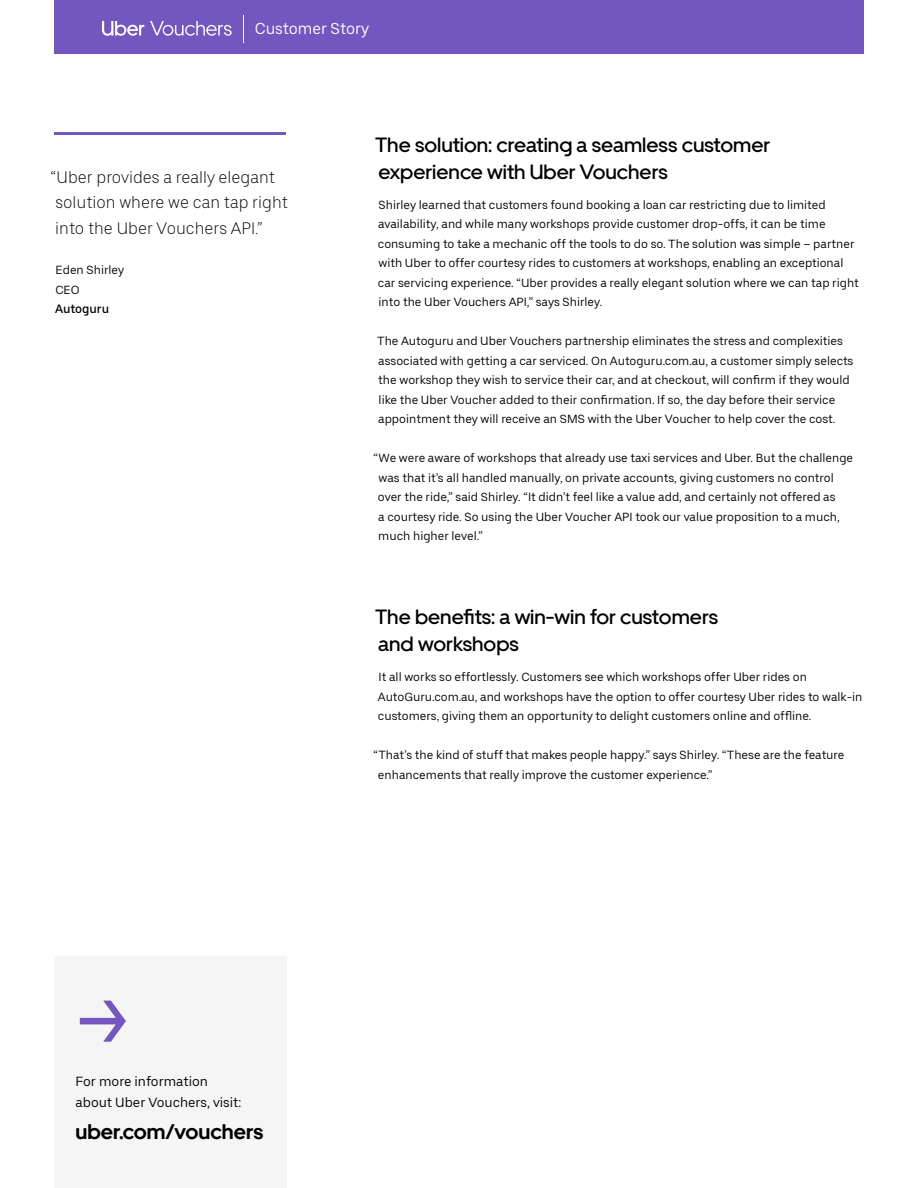
<style>
.page{position:relative;width:918px;height:1188px;background:#fff}
.page>*{position:absolute;margin:0;border:0;box-sizing:border-box;transform-origin:0 0}
.t1{font:700 54.75px "Uber Move";color:#7356bf}
.t2{font:500 21px/27px "Uber Move";color:#000}
.t3{font:700 21px "Uber Move";color:#000}
.t4{font:300 16.5px/25.5px "Uber Move Text";color:#000}
.t5{font:15.75px "Uber Move Text";color:#fff}
.t6{font:13.5px/21px "Uber Move Text";color:#000}
.t7{font:12px/19.5px "Uber Move Text";color:#000}
.t8{font:500 12px "Uber Move Text";color:#000}
</style>
<div class="page">
<hr style="left:54px;top:132px;width:232px;height:3px;background:#7356bf">
<div style="left:54px;top:0;width:810px;height:54px;background:#7356bf"></div>
<svg style="left:102px;top:21px;width:42px;height:15px"></svg>
<svg style="left:150px;top:21px;width:82px;height:15px"></svg>
<div style="left:54px;top:957px;width:232px;height:231px;background:#f5f5f5"></div>
<h3 class="t5" style="left:255px;top:18px;width:116px">Customer Story</h3>
<h3 class="t4" style="left:51px;top:164px;width:238px">“Uber provides a really elegant solution where we can tap right into the Uber Vouchers API.”</h3>
<p class="t7" style="left:55px;top:260px;width:70px">Eden Shirley<br>CEO</p>
<p class="t8" style="left:55px;top:302px;width:55px">Autoguru</p>
<h2 class="t2" style="left:375px;top:131px;width:397px">The solution: creating a seamless customer experience with Uber Vouchers</h2>
<p class="t7" style="left:378px;top:195px;width:483px">Shirley learned that customers found booking a loan car restricting due to limited availability, and while many workshops provide customer drop-offs, it can be time consuming to take a mechanic off the tools to do so. The solution was simple – partner with Uber to offer courtesy rides to customers at workshops, enabling an exceptional car servicing experience. “Uber provides a really elegant solution where we can tap right into the Uber Vouchers API,” says Shirley.</p>
<p class="t7" style="left:377px;top:331px;width:478px">The Autoguru and Uber Vouchers partnership eliminates the stress and complexities associated with getting a car serviced. On Autoguru.com.au, a customer simply selects the workshop they wish to service their car, and at checkout, will confirm if they would like the Uber Voucher added to their confirmation. If so, the day before their service appointment they will receive an SMS with the Uber Voucher to help cover the cost.</p>
<p class="t7" style="left:378px;top:448px;width:477px;text-indent:-4px">“We were aware of workshops that already use taxi services and Uber. But the challenge was that it’s all handled manually, on private accounts, giving customers no control over the ride,” said Shirley. “It didn’t feel like a value add, and certainly not offered as<br>a courtesy ride. So using the Uber Voucher API took our value proposition to a much, much higher level.”</p>
<h2 class="t2" style="left:375px;top:603px;width:345px">The benefits: a win-win for customers and workshops</h2>
<p class="t7" style="left:378px;top:667px;width:486px">It all works so effortlessly. Customers see which workshops offer Uber rides on<br>AutoGuru.com.au, and workshops have the option to offer courtesy Uber rides to walk-in customers, giving them an opportunity to delight customers online and offline.</p>
<p class="t7" style="left:378px;top:745px;width:468px;text-indent:-4px">“That’s the kind of stuff that makes people happy.” says Shirley. “These are the feature enhancements that really improve the customer experience.”</p>
<h1 class="t1" style="left:75px;top:987px;width:56px">-&gt;</h1>
<p class="t6" style="left:75px;top:1071px;width:167px">For more information about Uber Vouchers, visit:</p>
<h2 class="t3" style="left:75px;top:1118px;width:189px">uber.com/vouchers</h2>
</div>
